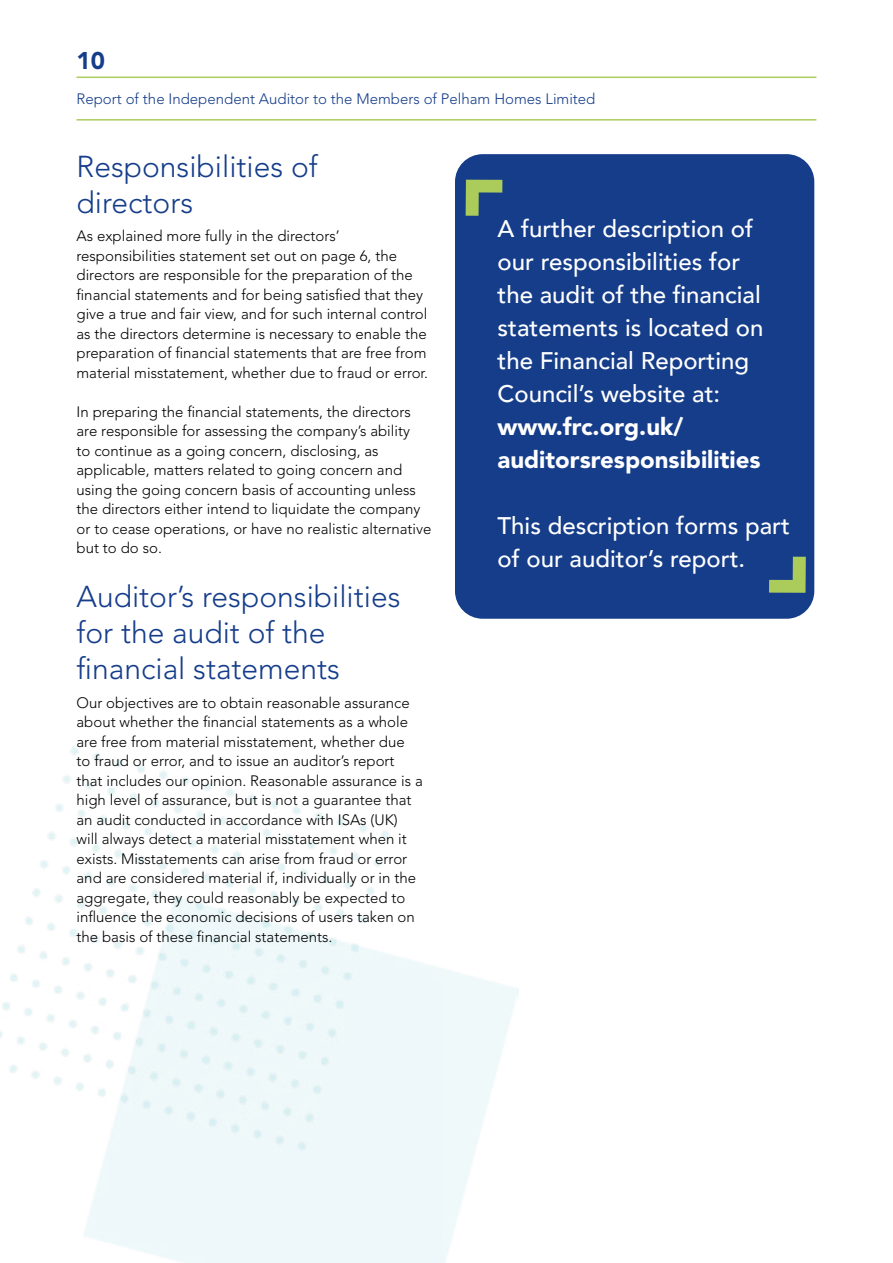
<style>
.page{position:relative;width:893px;height:1263px;background:#fff}
.page>*{position:absolute;margin:0;border:0;box-sizing:border-box;transform-origin:0 0}
.t1{font:300 30px/36px "Avenir LT Std";color:#153d8a}
.t2{font:500 24px/33px "Avenir";color:#fff}
.t3{font:900 24px/33px "Avenir LT Std";color:#fff}
.t4{font:900 24px "Avenir LT Std";color:#153d8a}
.t5{font:300 15px/19.5px "Avenir LT Std";color:#000}
.t6{font:300 15px "Avenir LT Std";color:#153d8a}
</style>
<div class="page">
<img style="left:0;top:747px;width:444px;height:516px">
<hr style="left:77px;top:77px;width:739px;height:1px;background:#abcc5b">
<hr style="left:77px;top:119px;width:739px;height:2px;background:#abcc5b">
<div style="left:455px;top:154px;width:359px;height:465px;background:#153d8a;border-radius:28px"></div>
<svg style="left:466px;top:180px;width:36px;height:36px"></svg>
<svg style="left:769px;top:557px;width:37px;height:36px"></svg>
<h2 class="t4" style="left:77px;top:46px;width:30px">10</h2>
<p class="t6" style="left:77px;top:90px;width:520px">Report of the Independent Auditor to the Members of Pelham Homes Limited</p>
<h1 class="t1" style="left:77px;top:149px;width:243px">Responsibilities of directors</h1>
<p class="t5" style="left:77px;top:226px;width:353px">As explained more fully in the directors’ responsibilities statement set out on page 6, the directors are responsible for the preparation of the financial statements and for being satisfied that they give a true and fair view, and for such internal control as the directors determine is necessary to enable the preparation of financial statements that are free from material misstatement, whether due to fraud or error.</p>
<p class="t5" style="left:77px;top:402px;width:356px">In preparing the financial statements, the directors are responsible for assessing the company’s ability<br>to continue as a going concern, disclosing, as applicable, matters related to going concern and using the going concern basis of accounting unless the directors either intend to liquidate the company or to cease operations, or have no realistic alternative but to do so.</p>
<h1 class="t1" style="left:77px;top:579px;width:325px">Auditor’s responsibilities for the audit of the financial statements</h1>
<p class="t5" style="left:77px;top:693px;width:348px">Our objectives are to obtain reasonable assurance about whether the financial statements as a whole are free from material misstatement, whether due<br>to fraud or error, and to issue an auditor’s report that includes our opinion. Reasonable assurance is a high level of assurance, but is not a guarantee that an audit conducted in accordance with ISAs (UK) will always detect a material misstatement when it exists. Misstatements can arise from fraud or error and are considered material if, individually or in the aggregate, they could reasonably be expected to influence the economic decisions of users taken on the basis of these financial statements.</p>
<h2 class="t2" style="left:497px;top:211px;width:267px">A further description of our responsibilities for the audit of the financial statements is located on the Financial Reporting<br>Council’s website at:</h2>
<h2 class="t3" style="left:497px;top:410px;width:265px">www.frc.org.uk/ auditorsresponsibilities</h2>
<h2 class="t2" style="left:497px;top:508px;width:294px">This description forms part of our auditor’s report.</h2>
</div>
